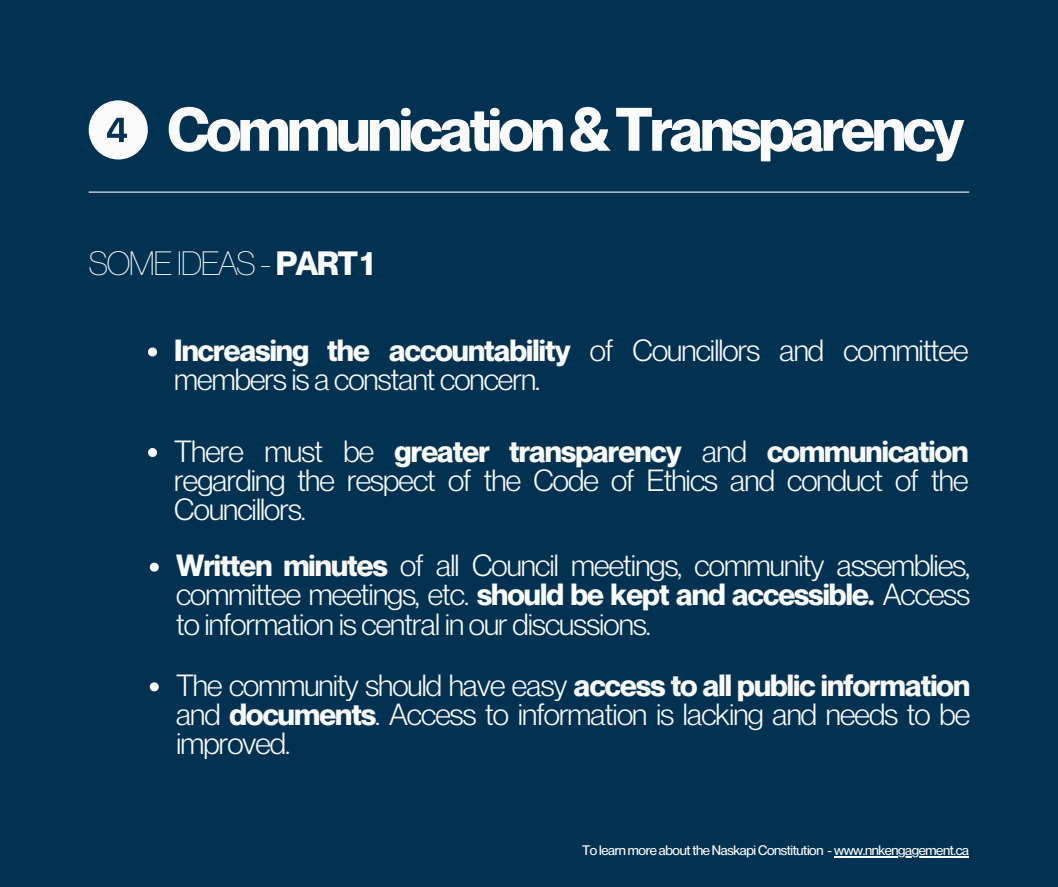
<style>
.page{position:relative;width:1058px;height:887px;background:#fff}
.page>*{position:absolute;margin:0;border:0;box-sizing:border-box;transform-origin:0 0}
.t1{font:700 60px "Neue Montreal";letter-spacing:-.05em;color:#fafafa}
.t2{font:300 33px "Neue Montreal";letter-spacing:-.05em;color:#fafafa}
.t3{font:30px/29.2px "Neue Montreal";letter-spacing:-.03em;color:#fafafa;text-align:justify}
.t4{font:500 13.5px "Neue Montreal";letter-spacing:-.03em;color:#fff}
.s1{font-weight:700}
</style>
<div class="page">
<div style="left:0;top:0;width:1058px;height:886px;background:#023252"></div>
<hr style="left:89px;top:191px;width:880px;height:2px;background:#fafafa">
<svg style="left:89px;top:100px;width:59px;height:59px"></svg>
<svg style="left:148px;top:347px;width:9px;height:9px"></svg>
<svg style="left:148px;top:448px;width:9px;height:9px"></svg>
<svg style="left:150px;top:562px;width:9px;height:9px"></svg>
<svg style="left:150px;top:682px;width:9px;height:9px"></svg>
<hr style="left:834px;top:856px;width:134px;height:1px;background:#fff">
<p class="t1" style="left:167px;top:92px;width:798px">Communication&amp;Transparency</p>
<h1 class="t2" style="left:89px;top:243px;width:287px">SOME IDEAS - <span class="s1">PART1</span></h1>
<h2 class="t3" style="left:174px;top:335px;width:795px"><span class="s1">Increasing the accountability</span> of Councillors and committee members is a constant concern.</h2>
<p class="t3" style="left:174px;top:435px;width:795px">There must be <span class="s1">greater transparency</span> and <span class="s1">communication </span>regarding the respect of the Code of Ethics and conduct of the Councillors.</p>
<p class="t3" style="left:176px;top:550px;width:795px"><span class="s1">Written minutes</span> of all Council meetings, community assemblies, committee meetings, etc. <span class="s1">should be kept and accessible.</span> Access to information is central in our discussions.</p>
<p class="t3" style="left:176px;top:670px;width:795px">The community should have easy <span class="s1">access to all public information </span>and <span class="s1">documents</span>. Access to information is lacking and needs to be improved.</p>
<p class="t4" style="left:582px;top:842px;width:388px">To learn more about the Naskapi Constitution - www.nnkengagement.ca</p>
</div>
